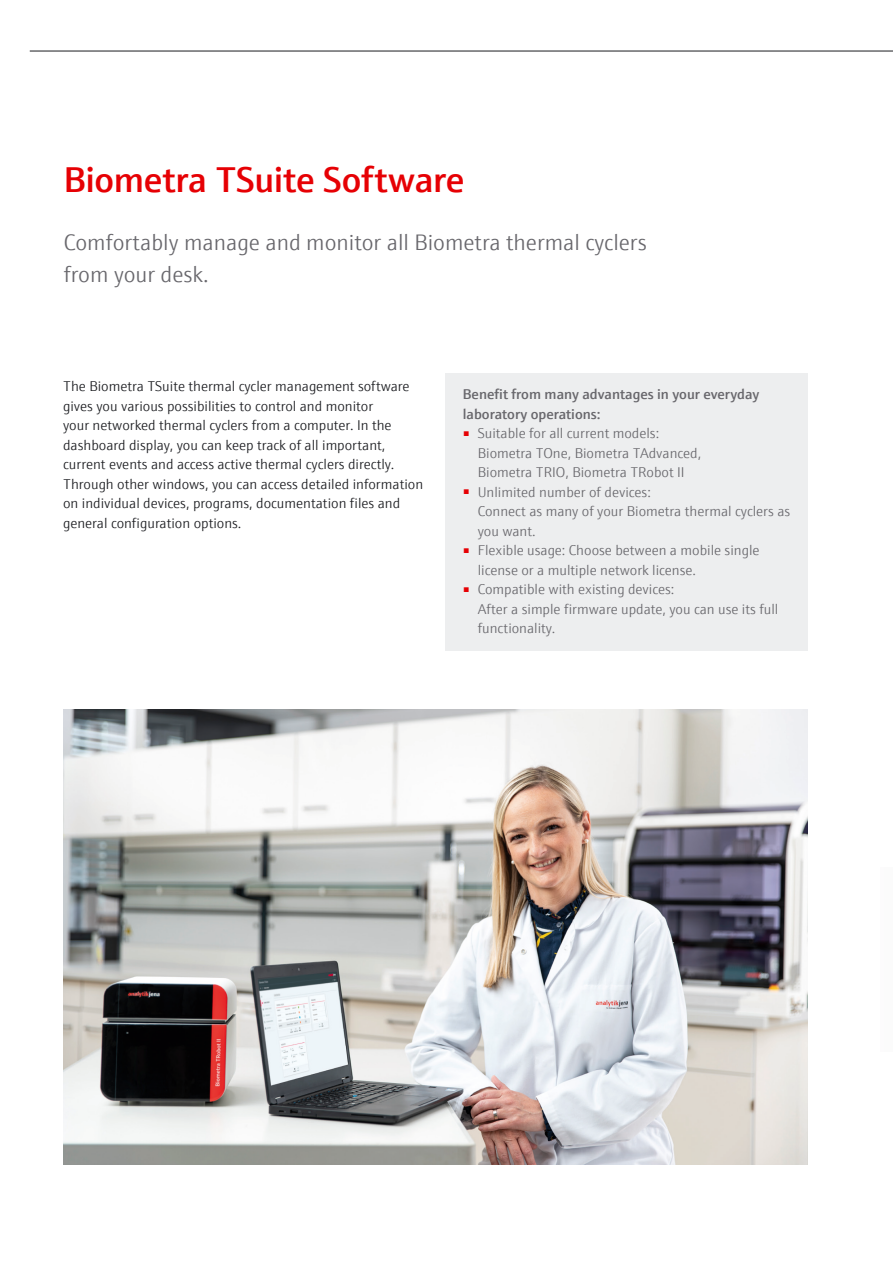
<style>
.page{position:relative;width:893px;height:1263px;background:#fff}
.page>*{position:absolute;margin:0;border:0;box-sizing:border-box;transform-origin:0 0}
.t1{font:600 36px "E+H Sans";letter-spacing:-.005em;color:#e60004}
.t2{font:300 22.5px/32.4px "E+H Sans";color:#68676c}
.t3{font:300 14.25px/19.5px "E+H Sans";color:#1b1c20}
.t4{font:300 14.25px/19.5px "E+H Sans";color:#68676c}
.t5{font:600 14.25px/19.5px "E+H Sans";color:#68676c}
</style>
<div class="page">
<div style="left:880px;top:867px;width:13px;height:184px;background:#fbfbfb"></div>
<hr style="left:30px;top:51px;width:863px;height:1px;background:#1b1c20">
<div style="left:446px;top:373px;width:362px;height:277px;background:#edeeef"></div>
<img style="left:64px;top:709px;width:744px;height:455px">
<h1 class="t1" style="left:64px;top:152px;width:402px">Biometra TSuite Software</h1>
<h2 class="t2" style="left:64px;top:224px;width:584px">Comfortably manage and monitor all Biometra thermal cyclers from your desk.</h2>
<p class="t3" style="left:63px;top:376px;width:362px">The Biometra TSuite thermal cycler management software gives you various possibilities to control and monitor<br>your networked thermal cyclers from a computer. In the dashboard display, you can keep track of all important, current events and access active thermal cyclers directly.<br>Through other windows, you can access detailed information on individual devices, programs, documentation files and general configuration options.</p>
<p class="t5" style="left:463px;top:384px;width:298px">Benefit from many advantages in your everyday laboratory operations:</p>
<p class="t4" style="left:478px;top:423px;width:225px;text-indent:-15px"><sup>■</sup> Suitable for all current models:<br>Biometra TOne, Biometra TAdvanced,<br>Biometra TRIO, Biometra TRobot II</p>
<p class="t4" style="left:478px;top:481px;width:314px;text-indent:-15px"><sup>■</sup> Unlimited number of devices:<br>Connect as many of your Biometra thermal cyclers as you want.</p>
<p class="t4" style="left:478px;top:540px;width:283px;text-indent:-15px"><sup>■</sup> Flexible usage: Choose between a mobile single license or a multiple network license.</p>
<p class="t4" style="left:478px;top:579px;width:302px;text-indent:-15px"><sup>■</sup> Compatible with existing devices:<br>After a simple firmware update, you can use its full functionality.</p>
</div>
